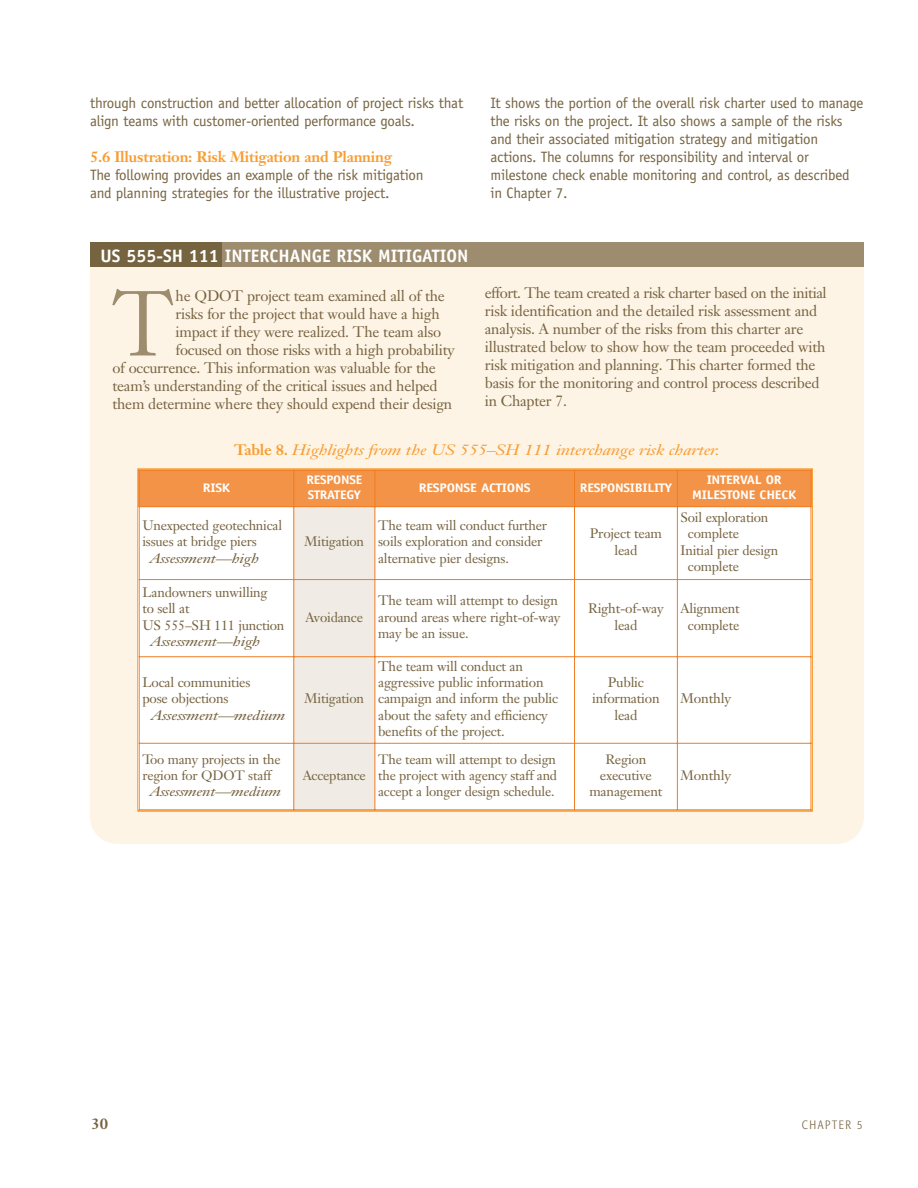
<style>
.page{position:relative;width:918px;height:1188px;background:#fff}
.page>*{position:absolute;margin:0;border:0;box-sizing:border-box;transform-origin:0 0}
.t1{font:90.75px "Janson Text";color:#9d8c6e;scale:.85 1}
.t2{font:700 18px "Officina Sans";color:#fff}
.t3{font:15px/18px "Janson Text";letter-spacing:-.015em;color:#766340}
.t4{font:15px/18px "Officina Sans";letter-spacing:-.015em;color:#766340}
.t5{font:italic 15px "Janson Text";letter-spacing:-.015em;color:#f89d31;scale:1.2 1}
.t6{font:700 15px "Janson Text";letter-spacing:-.015em;color:#f89d31}
.t7{font:700 15px "Janson Text";color:#766340}
.t8{font:13.65px/16.5px "Janson Text";letter-spacing:-.015em;color:#766340}
.t9{font:italic 13.65px "Janson Text";letter-spacing:-.015em;color:#766340;scale:1.2 1}
.t10{font:13.5px/16px "Janson Text";letter-spacing:-.015em;color:#766340}
.t11{font:italic 13.5px "Janson Text";letter-spacing:-.015em;color:#766340;scale:1.2 1}
.t12{font:13.5px "Janson Text";letter-spacing:-.015em;color:#766340;scale:1.04 1}
.t13{font:700 12.45px/15px "Officina Sans";letter-spacing:-.015em;color:#fff;text-align:center;scale:1.12 1}
.t14{font:700 12.45px/15px "Officina Sans";letter-spacing:-.015em;color:#fff;scale:1.09 1}
.t15{font:700 12.45px "Officina Sans";letter-spacing:-.015em;color:#fff;scale:1.14 1}
.t16{font:700 12.45px "Officina Sans";letter-spacing:-.015em;color:#fff;scale:1.11 1}
.t17{font:700 12.45px "Officina Sans";letter-spacing:-.015em;color:#fff;scale:1.13 1}
.t18{font:300 condensed 12px "Formata";letter-spacing:.14em;color:#766340}
.s1{font-weight:700;font-style:normal}
</style>
<div class="page">
<div style="left:90px;top:243px;width:774px;height:601px;background:#fef4e6;border-radius:27px"></div>
<div style="left:90px;top:243px;width:774px;height:24px;background:#766340"></div>
<div style="left:223px;top:243px;width:641px;height:24px;background:#9d8c6e"></div>
<div style="left:139px;top:470px;width:155px;height:37px;background:#f39347"></div>
<div style="left:294px;top:470px;width:81px;height:37px;background:#f39347"></div>
<div style="left:375px;top:470px;width:200px;height:37px;background:#f39347"></div>
<div style="left:575px;top:470px;width:102px;height:37px;background:#f39347"></div>
<div style="left:677px;top:470px;width:134px;height:37px;background:#f39347"></div>
<div style="left:139px;top:507px;width:155px;height:73px;background:#fff"></div>
<div style="left:294px;top:507px;width:81px;height:73px;background:#f0ece5"></div>
<div style="left:375px;top:507px;width:200px;height:73px;background:#fff"></div>
<div style="left:575px;top:507px;width:102px;height:73px;background:#fff"></div>
<div style="left:677px;top:507px;width:134px;height:73px;background:#fff"></div>
<div style="left:139px;top:580px;width:155px;height:77px;background:#fff"></div>
<div style="left:294px;top:580px;width:81px;height:77px;background:#f0ece5"></div>
<div style="left:375px;top:580px;width:200px;height:77px;background:#fff"></div>
<div style="left:575px;top:580px;width:102px;height:77px;background:#fff"></div>
<div style="left:677px;top:580px;width:134px;height:77px;background:#fff"></div>
<div style="left:139px;top:657px;width:155px;height:86px;background:#fff"></div>
<div style="left:294px;top:657px;width:81px;height:86px;background:#f0ece5"></div>
<div style="left:375px;top:657px;width:200px;height:86px;background:#fff"></div>
<div style="left:575px;top:657px;width:102px;height:86px;background:#fff"></div>
<div style="left:677px;top:657px;width:134px;height:86px;background:#fff"></div>
<div style="left:139px;top:743px;width:155px;height:67px;background:#fff"></div>
<div style="left:294px;top:743px;width:81px;height:67px;background:#f0ece5"></div>
<div style="left:375px;top:743px;width:200px;height:67px;background:#fff"></div>
<div style="left:575px;top:743px;width:102px;height:67px;background:#fff"></div>
<div style="left:677px;top:743px;width:134px;height:67px;background:#fff"></div>
<hr style="left:139px;top:470px;width:1px;height:340px;background:#f07c22">
<hr style="left:293px;top:470px;width:1px;height:340px;background:#f07c22">
<hr style="left:374px;top:470px;width:1px;height:340px;background:#f07c22">
<hr style="left:574px;top:470px;width:1px;height:340px;background:#f07c22">
<hr style="left:677px;top:470px;width:1px;height:340px;background:#f07c22">
<hr style="left:811px;top:470px;width:1px;height:340px;background:#f07c22">
<hr style="left:139px;top:470px;width:672px;height:1px;background:#f07c22">
<hr style="left:139px;top:506px;width:672px;height:1px;background:#f07c22">
<hr style="left:139px;top:579px;width:672px;height:1px;background:#f07c22">
<hr style="left:139px;top:656px;width:672px;height:1px;background:#f07c22">
<hr style="left:139px;top:743px;width:672px;height:1px;background:#f07c22">
<hr style="left:139px;top:809px;width:672px;height:1px;background:#f07c22">
<p class="t4" style="left:90px;top:95px;width:375px">through construction and better allocation of project risks that align teams with customer-oriented performance goals.</p>
<p class="t6" style="left:90px;top:150px;width:304px">5.6 Illustration: Risk Mitigation and Planning</p>
<p class="t4" style="left:90px;top:167px;width:335px">The following provides an example of the risk mitigation and planning strategies for the illustrative project.</p>
<p class="t4" style="left:490px;top:95px;width:375px">It shows the portion of the overall risk charter used to manage the risks on the project. It also shows a sample of the risks and their associated mitigation strategy and mitigation actions. The columns for responsibility and interval or milestone check enable monitoring and control, as described in Chapter 7.</p>
<p class="t2" style="left:101px;top:249px;width:369px">US 555-SH 111 INTERCHANGE RISK MITIGATION</p>
<h1 class="t1" style="left:113px;top:287px;width:72px">T</h1>
<p class="t3" style="left:176px;top:289px;width:271px">he QDOT project team examined all of the</p>
<p class="t3" style="left:176px;top:307px;width:266px">risks for the project that would have a high</p>
<p class="t3" style="left:176px;top:325px;width:267px">impact if they were realized. The team also</p>
<p class="t3" style="left:176px;top:343px;width:281px">focused on those risks with a high probability</p>
<p class="t3" style="left:112px;top:361px;width:325px">of occurrence. This information was valuable for the</p>
<p class="t3" style="left:112px;top:379px;width:327px">team’s understanding of the critical issues and helped</p>
<p class="t3" style="left:112px;top:397px;width:341px">them determine where they should expend their design</p>
<p class="t3" style="left:485px;top:285px;width:343px">effort. The team created a risk charter based on the initial risk identification and the detailed risk assessment and analysis. A number of the risks from this charter are illustrated below to show how the team proceeded with risk mitigation and planning. This charter formed the basis for the monitoring and control process described in Chapter 7.</p>
<p class="t5" style="left:234px;top:444px;width:406px"><span class="s1">Table 8.</span> Highlights from the US 555–SH 111 interchange risk charter.</p>
<p class="t17" style="left:203px;top:483px;width:26px">RISK</p>
<p class="t14" style="left:306px;top:473px;width:53px">RESPONSE<br>STRATEGY</p>
<p class="t15" style="left:419px;top:483px;width:100px">RESPONSE ACTIONS</p>
<p class="t16" style="left:580px;top:483px;width:84px">RESPONSIBILITY</p>
<p class="t13" style="left:692px;top:473px;width:94px">INTERVAL OR<br>MILESTONE CHECK</p>
<p class="t10" style="left:142px;top:519px;width:141px">Unexpected geotechnical issues at bridge piers</p>
<p class="t11" style="left:150px;top:553px;width:93px">Assessment—high</p>
<p class="t10" style="left:681px;top:511px;width:89px">Soil exploration</p>
<p class="t10" style="left:688px;top:527px;width:53px">complete</p>
<p class="t10" style="left:681px;top:543px;width:99px">Initial pier design</p>
<p class="t10" style="left:688px;top:559px;width:53px">complete</p>
<p class="t10" style="left:378px;top:519px;width:170px">The team will conduct further soils exploration and consider alternative pier designs.</p>
<p class="t10" style="left:590px;top:527px;width:74px;text-align:center">Project team lead</p>
<p class="t10" style="left:305px;top:535px;width:61px">Mitigation</p>
<p class="t8" style="left:142px;top:585px;width:144px">Landowners unwilling<br>to sell at<br>US 555–SH 111 junction</p>
<p class="t9" style="left:150px;top:636px;width:93px">Assessment—high</p>
<p class="t8" style="left:142px;top:675px;width:110px">Local communities pose objections</p>
<p class="t9" style="left:151px;top:710px;width:113px">Assessment—medium</p>
<p class="t10" style="left:142px;top:752px;width:140px">Too many projects in the region for QDOT staff</p>
<p class="t11" style="left:150px;top:786px;width:111px">Assessment—medium</p>
<p class="t8" style="left:306px;top:610px;width:59px">Avoidance</p>
<p class="t8" style="left:305px;top:692px;width:61px">Mitigation</p>
<p class="t10" style="left:303px;top:769px;width:65px">Acceptance</p>
<p class="t8" style="left:378px;top:594px;width:184px">The team will attempt to design around areas where right-of-way may be an issue.</p>
<p class="t8" style="left:588px;top:602px;width:77px;text-align:center">Right-of-way lead</p>
<p class="t8" style="left:681px;top:602px;width:61px;text-align:center">Alignment complete</p>
<p class="t8" style="left:378px;top:659px;width:182px">The team will conduct an aggressive public information campaign and inform the public about the safety and efficiency benefits of the project.</p>
<p class="t8" style="left:592px;top:675px;width:69px;text-align:center">Public information lead</p>
<p class="t10" style="left:378px;top:752px;width:181px;text-align:justify">The team will attempt to design the project with agency staff and accept a longer design schedule.</p>
<p class="t10" style="left:589px;top:752px;width:75px;text-align:center">Region executive management</p>
<p class="t8" style="left:681px;top:692px;width:52px">Monthly</p>
<p class="t12" style="left:681px;top:770px;width:50px">Monthly</p>
<p class="t7" style="left:92px;top:1117px;width:18px">30</p>
<p class="t18" style="left:802px;top:1120px;width:62px">CHAPTER 5</p>
</div>
